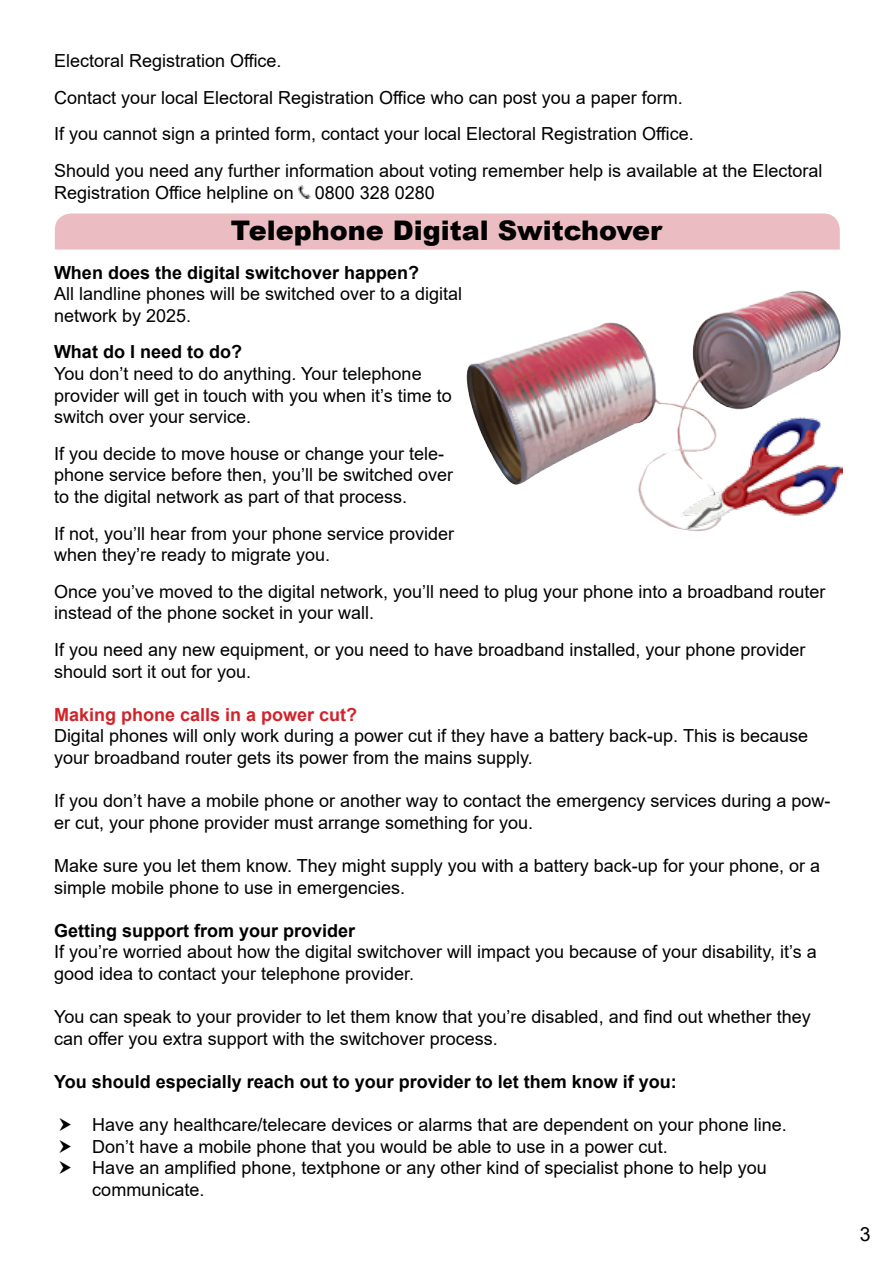
<style>
.page{position:relative;width:893px;height:1263px;background:#fff}
.page>*{position:absolute;margin:0;border:0;box-sizing:border-box;transform-origin:0 0}
.t1{font:900 27px "Arial";color:#000}
.t2{font:19.5px "Arial";color:#000}
.t3{font:18px/21.6px "Arial";color:#000}
.t4{font:700 18px "Arial";color:#000}
.t5{font:700 18px "Arial";color:#d2232a}
</style>
<div class="page">
<div style="left:55px;top:213px;width:785px;height:37px;background:#ebbcc1"></div>
<img style="left:466px;top:291px;width:375px;height:241px">
<img style="left:680px;top:417px;width:163px;height:111px">
<img style="left:299px;top:185px;width:12px;height:14px">
<p class="t3" style="left:54px;top:42px;width:770px;line-height:36.6px">Electoral Registration Office.<br>Contact your local Electoral Registration Office who can post you a paper form.<br>If you cannot sign a printed form, contact your local Electoral Registration Office.<br>Should you need any further information about voting remember help is available at the Electoral</p>
<p class="t3" style="left:54px;top:181px;width:382px">Registration Office helpline on 0800 328 0280</p>
<h1 class="t1" style="left:231px;top:211px;width:433px">Telephone Digital Switchover</h1>
<p class="t4" style="left:54px;top:260px;width:367px">When does the digital switchover happen?</p>
<p class="t3" style="left:54px;top:283px;width:410px">All landline phones will be switched over to a digital network by 2025.</p>
<p class="t4" style="left:54px;top:339px;width:190px">What do I need to do?</p>
<p class="t3" style="left:54px;top:363px;width:399px">You don’t need to do anything. Your telephone provider will get in touch with you when it’s time to switch over your service.</p>
<p class="t3" style="left:54px;top:442px;width:401px">If you decide to move house or change your tele&shy;phone service before then, you’ll be switched over to the digital network as part of that process.</p>
<p class="t3" style="left:54px;top:522px;width:402px">If not, you’ll hear from your phone service provider when they’re ready to migrate you.</p>
<p class="t3" style="left:54px;top:580px;width:773px">Once you’ve moved to the digital network, you’ll need to plug your phone into a broadband router instead of the phone socket in your wall.</p>
<p class="t3" style="left:54px;top:639px;width:753px">If you need any new equipment, or you need to have broadband installed, your phone provider should sort it out for you.</p>
<p class="t5" style="left:54px;top:702px;width:305px">Making phone calls in a power cut?</p>
<p class="t3" style="left:54px;top:725px;width:756px">Digital phones will only work during a power cut if they have a battery back-up. This is because your broadband router gets its power from the mains supply.</p>
<p class="t3" style="left:54px;top:790px;width:778px">If you don’t have a mobile phone or another way to contact the emergency services during a pow&shy;er cut, your phone provider must arrange something for you.</p>
<p class="t3" style="left:54px;top:855px;width:768px">Make sure you let them know. They might supply you with a battery back-up for your phone, or a simple mobile phone to use in emergencies.</p>
<p class="t4" style="left:54px;top:918px;width:303px">Getting support from your provider</p>
<p class="t3" style="left:54px;top:941px;width:764px">If you’re worried about how the digital switchover will impact you because of your disability, it’s a good idea to contact your telephone provider.</p>
<p class="t3" style="left:54px;top:1006px;width:758px">You can speak to your provider to let them know that you’re disabled, and find out whether they can offer you extra support with the switchover process.</p>
<p class="t4" style="left:54px;top:1069px;width:624px">You should especially reach out to your provider to let them know if you:</p>
<p class="t3" style="left:92px;top:1114px;width:696px">Have any healthcare/telecare devices or alarms that are dependent on your phone line.<br>Don’t have a mobile phone that you would be able to use in a power cut.<br>Have an amplified phone, textphone or any other kind of specialist phone to help you communicate.</p>
<p class="t2" style="left:860px;top:1220px;width:12px">3</p>
</div>
